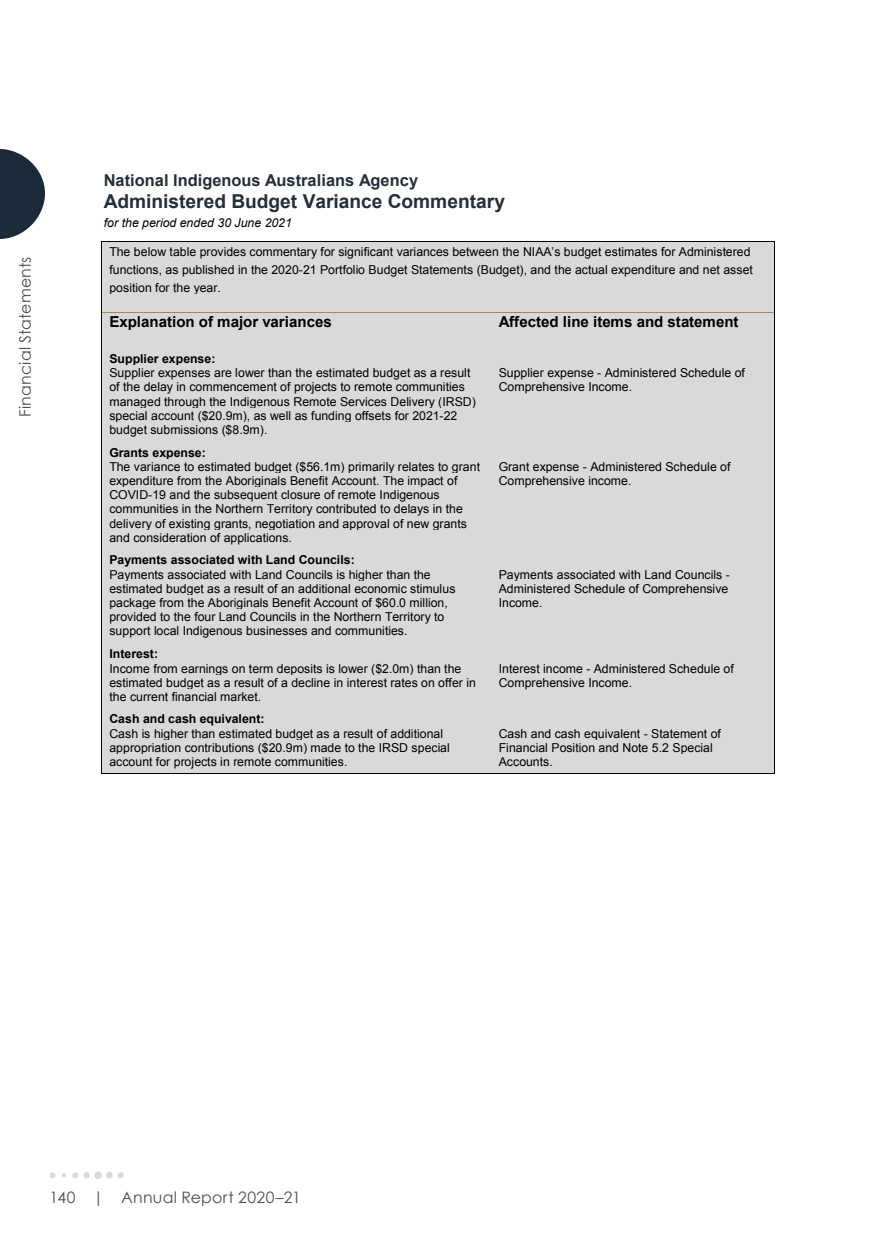
<style>
.page{position:relative;width:874px;height:1241px;background:#fff}
.page>*{position:absolute;margin:0;border:0;box-sizing:border-box;transform-origin:0 0}
.t1{font:700 19.25px "Arial";color:#242f3a}
.t2{font:700 16.45px "Arial";color:#242f3a}
.t3{font:15.75px "Century Gothic";letter-spacing:.015em;color:#4d4d4f}
.t4{font:700 15.05px "Arial";color:#000}
.t5{font:12.25px/14.2px "Arial";letter-spacing:.005em;color:#000}
.t6{font:700 12.25px "Arial";color:#000}
.t7{font:italic 12.25px "Arial";letter-spacing:.005em;color:#000}
</style>
<div class="page">
<svg style="left:62px;top:1173px;width:4px;height:4px"></svg>
<svg style="left:72px;top:1171px;width:6px;height:7px"></svg>
<svg style="left:49px;top:1171px;width:7px;height:7px"></svg>
<div style="left:83px;top:1171px;width:7px;height:7px;background:#d9d9d9;border-radius:3px"></div>
<div style="left:106px;top:1171px;width:7px;height:7px;background:#d9d9d9;border-radius:3px"></div>
<svg style="left:117px;top:1171px;width:7px;height:7px"></svg>
<svg style="left:94px;top:1171px;width:8px;height:8px"></svg>
<svg style="left:0;top:149px;width:45px;height:90px"></svg>
<div style="left:102px;top:241px;width:671px;height:71px;background:#d9d9d9"></div>
<hr style="left:102px;top:241px;width:671px;height:1px;background:#000">
<hr style="left:101px;top:241px;width:1px;height:71px;background:#000">
<hr style="left:773px;top:241px;width:1px;height:71px;background:#000">
<div style="left:102px;top:313px;width:389px;height:34px;background:#d9d9d9"></div>
<div style="left:491px;top:313px;width:282px;height:34px;background:#d9d9d9"></div>
<hr style="left:102px;top:312px;width:389px;height:1px;background:#9c8a6f">
<hr style="left:491px;top:312px;width:282px;height:1px;background:#9c8a6f">
<hr style="left:101px;top:313px;width:1px;height:34px;background:#000">
<hr style="left:773px;top:313px;width:1px;height:34px;background:#000">
<div style="left:102px;top:347px;width:389px;height:93px;background:#d9d9d9"></div>
<div style="left:491px;top:347px;width:282px;height:93px;background:#d9d9d9"></div>
<hr style="left:101px;top:347px;width:1px;height:93px;background:#000">
<hr style="left:773px;top:347px;width:1px;height:93px;background:#000">
<div style="left:102px;top:441px;width:389px;height:107px;background:#d9d9d9"></div>
<div style="left:491px;top:441px;width:282px;height:107px;background:#d9d9d9"></div>
<hr style="left:102px;top:440px;width:389px;height:1px;background:#d9d9d9">
<hr style="left:491px;top:440px;width:282px;height:1px;background:#d9d9d9">
<hr style="left:101px;top:441px;width:1px;height:107px;background:#000">
<hr style="left:773px;top:441px;width:1px;height:107px;background:#000">
<div style="left:102px;top:549px;width:389px;height:93px;background:#d9d9d9"></div>
<div style="left:491px;top:549px;width:282px;height:93px;background:#d9d9d9"></div>
<hr style="left:102px;top:548px;width:389px;height:1px;background:#d9d9d9">
<hr style="left:491px;top:548px;width:282px;height:1px;background:#d9d9d9">
<hr style="left:101px;top:549px;width:1px;height:93px;background:#000">
<hr style="left:773px;top:549px;width:1px;height:93px;background:#000">
<div style="left:102px;top:642px;width:389px;height:65px;background:#d9d9d9"></div>
<div style="left:491px;top:642px;width:282px;height:65px;background:#d9d9d9"></div>
<hr style="left:101px;top:642px;width:1px;height:65px;background:#000">
<hr style="left:773px;top:642px;width:1px;height:65px;background:#000">
<div style="left:102px;top:708px;width:389px;height:64px;background:#d9d9d9"></div>
<div style="left:491px;top:708px;width:282px;height:64px;background:#d9d9d9"></div>
<hr style="left:102px;top:707px;width:389px;height:1px;background:#d9d9d9">
<hr style="left:491px;top:707px;width:282px;height:1px;background:#d9d9d9">
<hr style="left:101px;top:708px;width:1px;height:65px;background:#000">
<hr style="left:102px;top:773px;width:389px;height:1px;background:#000">
<hr style="left:490px;top:773px;width:283px;height:1px;background:#000">
<hr style="left:773px;top:708px;width:1px;height:65px;background:#000">
<p class="t3" style="left:15px;top:417px;width:162px;rotate:-90deg">Financial Statements</p>
<h2 class="t2" style="left:104px;top:170px;width:316px">National Indigenous Australians Agency</h2>
<h1 class="t1" style="left:104px;top:188px;width:402px">Administered Budget Variance Commentary</h1>
<p class="t7" style="left:104px;top:214px;width:189px">for the period ended 30 June 2021</p>
<p class="t5" style="left:109px;top:243px;width:644px;line-height:17.8px">The below table provides commentary for significant variances between the NIAA’s budget estimates for Administered functions, as published in the 2020-21 Portfolio Budget Statements (Budget), and the actual expenditure and net asset position for the year.</p>
<p class="t4" style="left:109px;top:311px;width:224px">Explanation of major variances</p>
<p class="t4" style="left:498px;top:311px;width:241px">Affected line items and statement</p>
<p class="t6" style="left:109px;top:350px;width:107px">Supplier expense:</p>
<p class="t5" style="left:109px;top:366px;width:368px">Supplier expenses are lower than the estimated budget as a result of the delay in commencement of projects to remote communities managed through the Indigenous Remote Services Delivery (IRSD) special account ($20.9m), as well as funding offsets for 2021-22 budget submissions ($8.9m).</p>
<p class="t5" style="left:498px;top:366px;width:248px">Supplier expense - Administered Schedule of<br>Comprehensive Income.</p>
<p class="t6" style="left:109px;top:444px;width:98px">Grants expense:</p>
<p class="t5" style="left:109px;top:459px;width:372px">The variance to estimated budget ($56.1m) primarily relates to grant expenditure from the Aboriginals Benefit Account. The impact of COVID-19 and the subsequent closure of remote Indigenous communities in the Northern Territory contributed to delays in the delivery of existing grants, negotiation and approval of new grants and consideration of applications.</p>
<p class="t5" style="left:498px;top:459px;width:233px">Grant expense - Administered Schedule of<br>Comprehensive income.</p>
<p class="t6" style="left:109px;top:552px;width:247px">Payments associated with Land Councils:</p>
<p class="t5" style="left:109px;top:567px;width:347px">Payments associated with Land Councils is higher than the estimated budget as a result of an additional economic stimulus package from the Aboriginals Benefit Account of $60.0 million, provided to the four Land Councils in the Northern Territory to support local Indigenous businesses and communities.</p>
<p class="t5" style="left:498px;top:567px;width:232px">Payments associated with Land Councils -<br>Administered Schedule of Comprehensive<br>Income.</p>
<p class="t6" style="left:109px;top:645px;width:50px">Interest:</p>
<p class="t5" style="left:109px;top:661px;width:368px">Income from earnings on term deposits is lower ($2.0m) than the estimated budget as a result of a decline in interest rates on offer in the current financial market.</p>
<p class="t5" style="left:498px;top:661px;width:237px">Interest income - Administered Schedule of<br>Comprehensive Income.</p>
<p class="t6" style="left:109px;top:711px;width:157px">Cash and cash equivalent:</p>
<p class="t5" style="left:109px;top:726px;width:342px">Cash is higher than estimated budget as a result of additional appropriation contributions ($20.9m) made to the IRSD special account for projects in remote communities.</p>
<p class="t5" style="left:498px;top:726px;width:224px">Cash and cash equivalent - Statement of<br>Financial Position and Note 5.2 Special<br>Accounts.</p>
<p class="t3" style="left:50px;top:1187px;width:252px">140 | Annual Report 2020–21</p>
</div>
